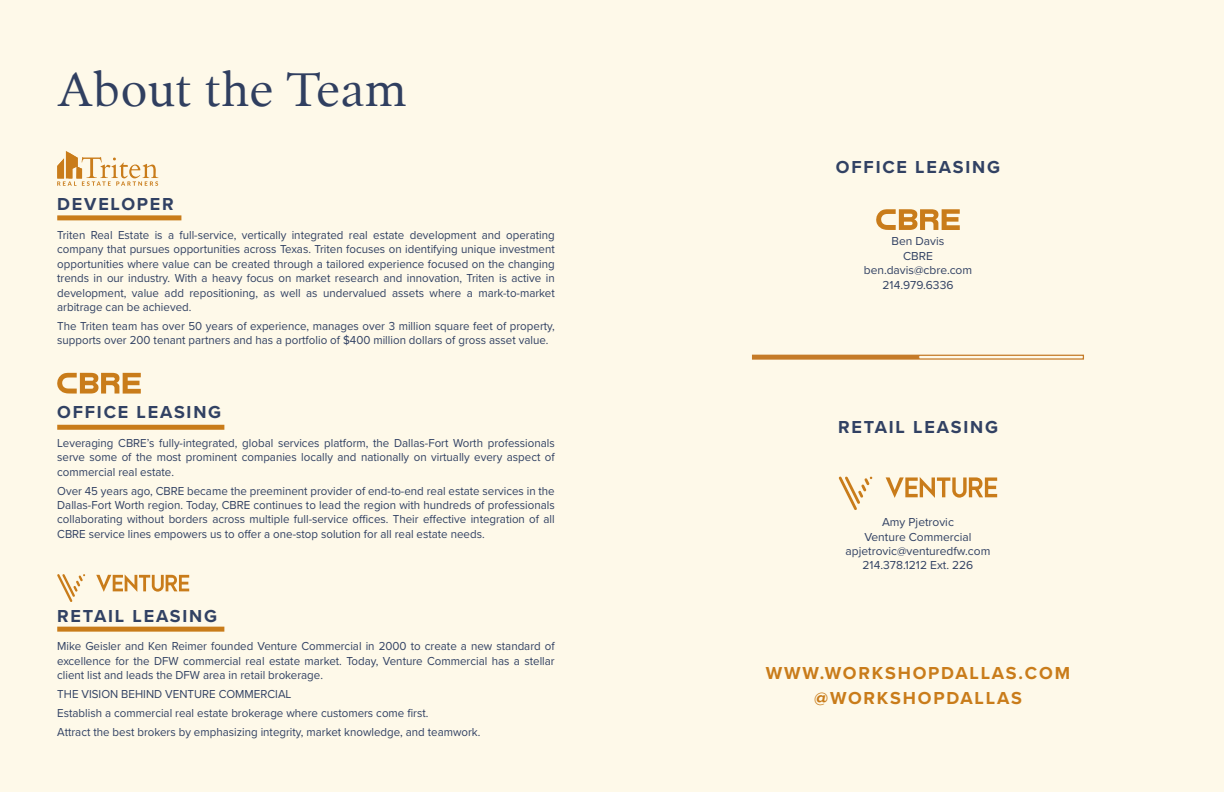
<style>
.page{position:relative;width:1224px;height:792px;background:#fef9e9}
.page>*{position:absolute;margin:0;border:0;box-sizing:border-box;transform-origin:0 0}
.t1{font:48px "Poynter Text Roman One";color:#303f60}
.t2{font:700 18px "Proxima Nova";letter-spacing:.1em;color:#314163}
.t3{font:700 18px/25px "Proxima Nova";letter-spacing:.1em;color:#c97c1a;text-align:center}
.t4{font:12px/14.4px "Proxima Nova";color:#314163;text-align:justify;scale:.96 1}
.t5{font:12px/14.4px "Proxima Nova";color:#314163;text-align:center}
</style>
<div class="page">
<svg style="left:57px;top:151px;width:101px;height:35px"></svg>
<div style="left:57px;top:215px;width:124px;height:5px;background:#c97c1a"></div>
<div style="left:57px;top:425px;width:167px;height:5px;background:#c97c1a"></div>
<div style="left:57px;top:627px;width:167px;height:5px;background:#c97c1a"></div>
<svg style="left:57px;top:373px;width:84px;height:21px"></svg>
<svg style="left:96px;top:574px;width:93px;height:18px"></svg>
<svg style="left:57px;top:574px;width:28px;height:28px"></svg>
<div style="left:752px;top:355px;width:166px;height:5px;background:#c57b28"></div>
<div style="left:918px;top:355px;width:166px;height:5px;border:1px solid #c57b28"></div>
<svg style="left:886px;top:477px;width:111px;height:21px"></svg>
<svg style="left:839px;top:477px;width:33px;height:33px"></svg>
<svg style="left:876px;top:209px;width:84px;height:21px"></svg>
<h1 class="t1" style="left:57px;top:60px;width:351px">About the Team</h1>
<h2 class="t2" style="left:57px;top:191px;width:118px">DEVELOPER</h2>
<p class="t4" style="left:57px;top:227px;width:520px">Triten Real Estate is a full-service, vertically integrated real estate development and operating company that pursues opportunities across Texas. Triten focuses on identifying unique investment opportunities where value can be created through a tailored experience focused on the changing trends in our industry. With a heavy focus on market research and innovation, Triten is active in development, value add repositioning, as well as undervalued assets where a mark-to-market arbitrage can be achieved.</p>
<p class="t4" style="left:57px;top:318px;width:520px">The Triten team has over 50 years of experience, manages over 3 million square feet of property, supports over 200 tenant partners and has a portfolio of $400 million dollars of gross asset value.</p>
<h2 class="t2" style="left:57px;top:399px;width:166px">OFFICE LEASING</h2>
<p class="t4" style="left:57px;top:435px;width:520px">Leveraging CBRE’s fully-integrated, global services platform, the Dallas-Fort Worth professionals serve some of the most prominent companies locally and nationally on virtually every aspect of commercial real estate.</p>
<p class="t4" style="left:57px;top:483px;width:520px">Over 45 years ago, CBRE became the preeminent provider of end-to-end real estate services in the Dallas-Fort Worth region. Today, CBRE continues to lead the region with hundreds of professionals collaborating without borders across multiple full-service offices. Their effective integration of all CBRE service lines empowers us to offer a one-stop solution for all real estate needs.</p>
<h2 class="t2" style="left:57px;top:602px;width:161px">RETAIL LEASING</h2>
<p class="t4" style="left:57px;top:639px;width:520px">Mike Geisler and Ken Reimer founded Venture Commercial in 2000 to create a new standard of excellence for the DFW commercial real estate market. Today, Venture Commercial has a stellar client list and leads the DFW area in retail brokerage.</p>
<p class="t4" style="left:57px;top:684px;width:442px;line-height:18.9px;text-align:left">THE VISION BEHIND VENTURE COMMERCIAL<br>Establish a commercial real estate brokerage where customers come first.<br>Attract the best brokers by emphasizing integrity, market knowledge, and teamwork.</p>
<h2 class="t2" style="left:836px;top:154px;width:166px">OFFICE LEASING</h2>
<p class="t5" style="left:864px;top:234px;width:110px">Ben Davis<br>CBRE ben.davis@cbre.com<br>214.979.6336</p>
<h2 class="t2" style="left:838px;top:413px;width:161px">RETAIL LEASING</h2>
<p class="t5" style="left:846px;top:514px;width:146px">Amy Pjetrovic<br>Venture Commercial apjetrovic@venturedfw.com<br>214.378.1212 Ext. 226</p>
<h2 class="t3" style="left:766px;top:660px;width:306px">WWW.WORKSHOPDALLAS.COM @WORKSHOPDALLAS</h2>
</div>
